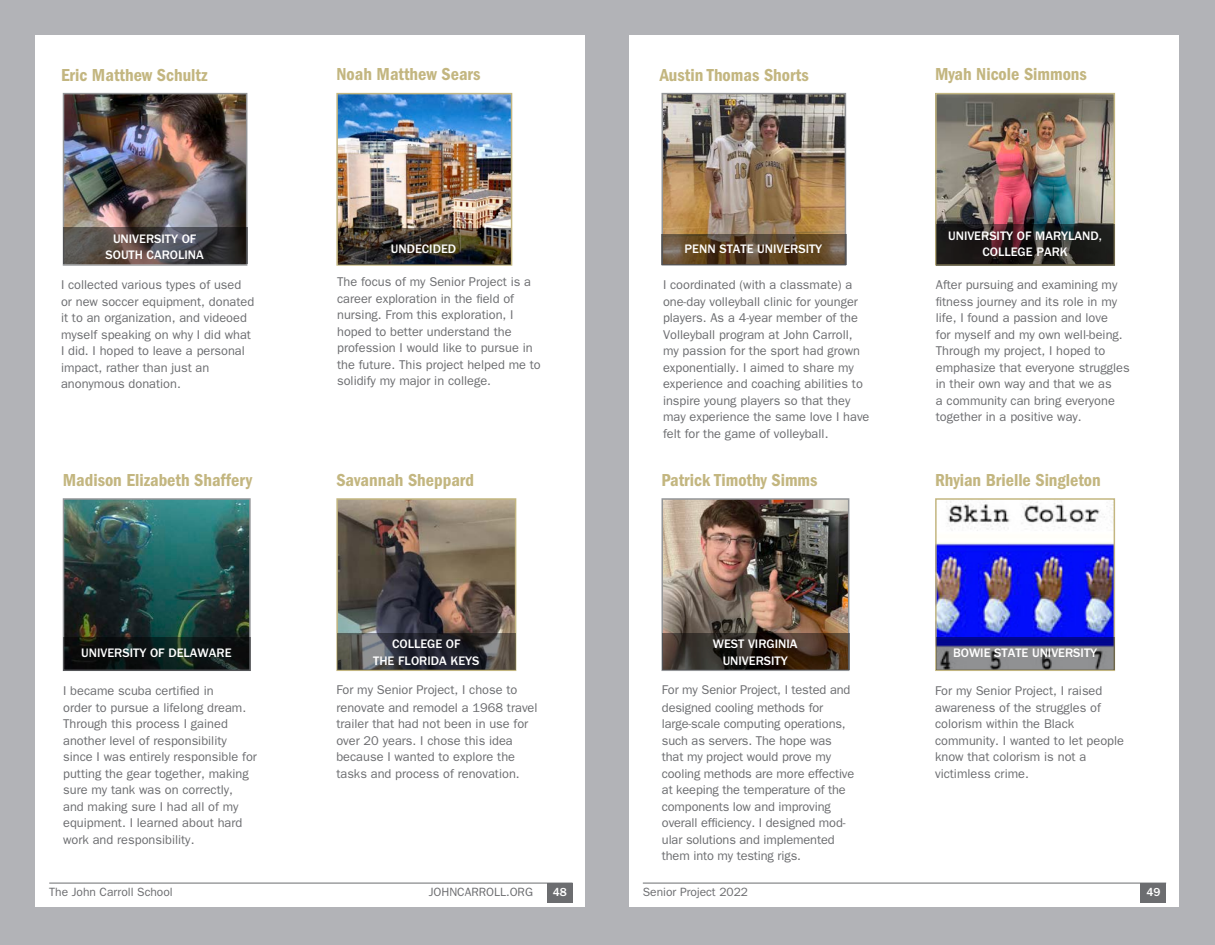
<style>
.page{position:relative;width:1215px;height:945px;background:#fff}
.page>*{position:absolute;margin:0;border:0;box-sizing:border-box;transform-origin:0 0}
.t1{font:18px "ITC Franklin Gothic Std Dm Cd";color:#c3b680}
.Body_Copy{font:12.75px/16.5px "ITC Franklin Gothic Std";color:#6c6d70}
.College-italics{font:500 12.75px/16.5px "ITC Franklin Gothic Std";color:#fff;text-align:center}
.t2{font:12px "ITC Franklin Gothic Std";color:#6c6d70}
.t3{font:500 12px "ITC Franklin Gothic Std";color:#fff}
</style>
<div class="page">
<div style="left:0;top:0;width:608px;height:945px;background:#b2b3b7"></div>
<div style="left:608px;top:0;width:607px;height:945px;background:#b2b3b7"></div>
<div style="left:35px;top:35px;width:550px;height:871px;background:#fff"></div>
<div style="left:630px;top:35px;width:549px;height:871px;background:#fff"></div>
<hr style="left:49px;top:883px;width:524px;height:1px;background:#6c6d70">
<div style="left:547px;top:883px;width:26px;height:19px;background:#6c6d70"></div>
<hr style="left:643px;top:883px;width:523px;height:1px;background:#6c6d70">
<div style="left:1141px;top:883px;width:25px;height:19px;background:#6c6d70"></div>
<img style="left:665px;top:501px;width:181px;height:132px">
<div style="left:662px;top:498px;width:187px;height:173px;border:2px solid #939598"></div>
<img style="left:665px;top:96px;width:178px;height:138px">
<div style="left:662px;top:93px;width:184px;height:173px;border:2px solid #939598"></div>
<img style="left:938px;top:96px;width:174px;height:128px">
<div style="left:935px;top:93px;width:180px;height:173px;border:2px solid #c3b680"></div>
<img style="left:938px;top:501px;width:174px;height:136px">
<div style="left:935px;top:498px;width:180px;height:173px;border:2px solid #c3b680"></div>
<svg style="left:937px;top:637px;width:178px;height:33px;background:#5f6187"></svg>
<svg style="left:662px;top:633px;width:188px;height:37px;background:#372a20"></svg>
<svg style="left:661px;top:234px;width:185px;height:30px;background:#5f482d"></svg>
<svg style="left:937px;top:224px;width:178px;height:42px;background:#282221"></svg>
<img style="left:66px;top:501px;width:182px;height:136px">
<div style="left:63px;top:498px;width:188px;height:173px;border:2px solid #939598"></div>
<img style="left:66px;top:96px;width:178px;height:131px">
<div style="left:63px;top:93px;width:184px;height:173px;border:2px solid #939598"></div>
<img style="left:339px;top:96px;width:170px;height:132px">
<div style="left:336px;top:93px;width:176px;height:173px;border:2px solid #c3b680"></div>
<img style="left:339px;top:501px;width:174px;height:132px">
<div style="left:336px;top:498px;width:180px;height:173px;border:2px solid #c3b680"></div>
<svg style="left:338px;top:633px;width:178px;height:37px;background:#3f3f42"></svg>
<svg style="left:64px;top:637px;width:187px;height:33px;background:#0e1716"></svg>
<svg style="left:63px;top:227px;width:184px;height:37px;background:#4b4545"></svg>
<img style="left:338px;top:228px;width:172px;height:37px">
<p class="t1" style="left:61px;top:65px;width:148px">Eric Matthew Schultz</p>
<p class="t1" style="left:336px;top:64px;width:146px">Noah Matthew Sears</p>
<p class="t1" style="left:660px;top:65px;width:151px">Austin Thomas Shorts</p>
<p class="t1" style="left:935px;top:64px;width:153px">Myah Nicole Simmons</p>
<p class="College-italics" style="left:113px;top:231px;width:85px">UNIVERSITY OF</p>
<p class="College-italics" style="left:106px;top:247px;width:100px">SOUTH CAROLINA</p>
<p class="College-italics" style="left:391px;top:241px;width:67px">UNDECIDED</p>
<p class="College-italics" style="left:685px;top:241px;width:139px">PENN STATE UNIVERSITY</p>
<p class="College-italics" style="left:948px;top:228px;width:155px">UNIVERSITY OF MARYLAND,<br>COLLEGE PARK</p>
<p class="Body_Copy" style="left:61px;top:277px;width:195px">I collected various types of used or new soccer equipment, donated it to an organization, and videoed myself speaking on why I did what<br>I did. I hoped to leave a personal impact, rather than just an anonymous donation.</p>
<p class="Body_Copy" style="left:337px;top:274px;width:205px">The focus of my Senior Project is a career exploration in the field of nursing. From this exploration, I hoped to better understand the profession I would like to pursue in the future. This project helped me to solidify my major in college.</p>
<p class="Body_Copy" style="left:663px;top:277px;width:208px">I coordinated (with a classmate) a one-day volleyball clinic for younger players. As a 4-year member of the Volleyball program at John Carroll, my passion for the sport had grown exponentially. I aimed to share my experience and coaching abilities to inspire young players so that they may experience the same love I have felt for the game of volleyball.</p>
<p class="Body_Copy" style="left:936px;top:277px;width:195px">After pursuing and examining my fitness journey and its role in my life, I found a passion and love<br>for myself and my own well-being.<br>Through my project, I hoped to emphasize that everyone struggles in their own way and that we as<br>a community can bring everyone together in a positive way.</p>
<p class="t1" style="left:63px;top:470px;width:191px">Madison Elizabeth Shaffery</p>
<p class="t1" style="left:336px;top:470px;width:139px">Savannah Sheppard</p>
<p class="t1" style="left:661px;top:470px;width:158px">Patrick Timothy Simms</p>
<p class="t1" style="left:935px;top:470px;width:167px">Rhyian Brielle Singleton</p>
<p class="College-italics" style="left:81px;top:645px;width:152px">UNIVERSITY OF DELAWARE</p>
<p class="Body_Copy" style="left:63px;top:683px;width:195px">I became scuba certified in<br>order to pursue a lifelong dream.<br>Through this process I gained another level of responsibility since I was entirely responsible for putting the gear together, making sure my tank was on correctly,<br>and making sure I had all of my equipment. I learned about hard work and responsibility.</p>
<p class="College-italics" style="left:392px;top:636px;width:70px">COLLEGE OF</p>
<p class="College-italics" style="left:373px;top:652px;width:108px">THE FLORIDA KEYS</p>
<p class="Body_Copy" style="left:336px;top:682px;width:203px">For my Senior Project, I chose to renovate and remodel a 1968 travel trailer that had not been in use for over 20 years. I chose this idea because I wanted to explore the tasks and process of renovation.</p>
<p class="College-italics" style="left:713px;top:636px;width:86px">WEST VIRGINIA</p>
<p class="College-italics" style="left:723px;top:652px;width:66px">UNIVERSITY</p>
<p class="Body_Copy" style="left:662px;top:682px;width:194px">For my Senior Project, I tested and designed cooling methods for large-scale computing operations, such as servers. The hope was that my project would prove my cooling methods are more effective at keeping the temperature of the components low and improving overall efficiency. I designed mod&shy;ular solutions and implemented them into my testing rigs.</p>
<p class="College-italics" style="left:953px;top:645px;width:145px">BOWIE STATE UNIVERSITY</p>
<p class="Body_Copy" style="left:935px;top:683px;width:190px">For my Senior Project, I raised awareness of the struggles of colorism within the Black community. I wanted to let people know that colorism is not a victimless crime.</p>
<p class="t2" style="left:49px;top:885px;width:125px">The John Carroll School</p>
<p class="t2" style="left:429px;top:885px;width:106px">JOHNCARROLL.ORG</p>
<p class="t3" style="left:553px;top:886px;width:16px">48</p>
<p class="t2" style="left:643px;top:885px;width:107px">Senior Project 2022</p>
<p class="t3" style="left:1147px;top:886px;width:16px">49</p>
</div>
